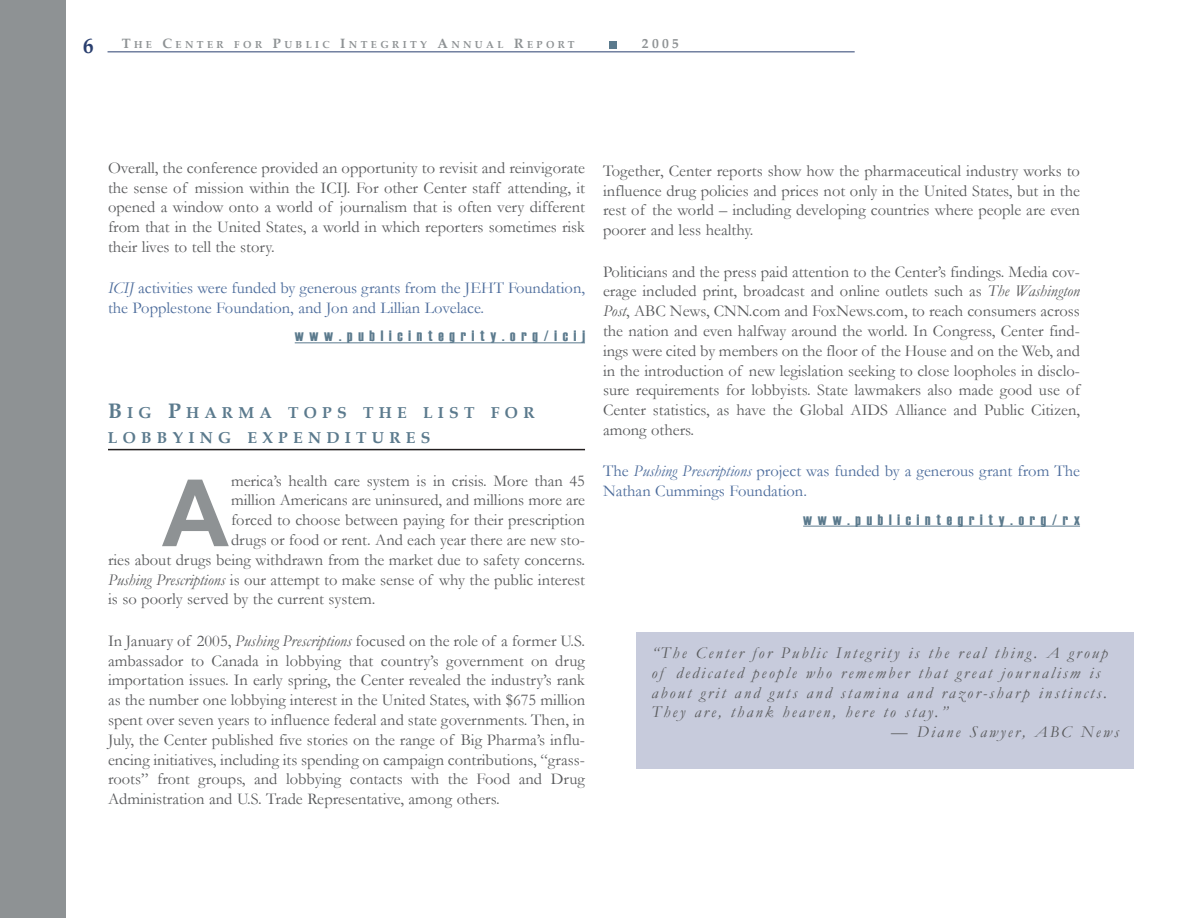
<style>
.page{position:relative;width:1188px;height:918px;background:#fff}
.page>*{position:absolute;margin:0;border:0;box-sizing:border-box;transform-origin:0 0}
.t1{font:700 93px "Arial";color:#8e9294}
.t2{font:700 21px "Book Antiqua";color:#2a3f6f}
.t3{font:16.5px/19.8px "Garamond";color:#58595b;text-align:justify}
.t4{font:italic 16.5px/19.8px "Garamond";letter-spacing:.14em;color:#58595b}
.t5{font:16.5px/19.8px "Garamond";color:#4b6b9b}
.t6{font:700 15.75px/25.2px "Book Antiqua";letter-spacing:.335em;color:#5b7a8d}
.t7{font:15px "Haettenschweiler";letter-spacing:.39em;color:#5b7a8d}
.t8{font:700 13.5px "Palatino Linotype";color:#8e9294}
.t9{font:700 10.2px "Palatino Linotype";letter-spacing:.335em;color:#8e9294}
.s1{font-size:13.5px}
.s2{font-style:italic}
.s3{font-size:21px}
</style>
<div class="page">
<hr style="left:108px;top:52px;width:747px;height:1px;background:#2a3f6f">
<div style="left:610px;top:41px;width:7px;height:8px;background:#5b7a8d"></div>
<div style="left:0;top:0;width:66px;height:918px;background:#8e9294"></div>
<hr style="left:295px;top:342px;width:290px;height:1px;background:#5b7a8d">
<hr style="left:108px;top:449px;width:477px;height:1px;background:#231f20">
<hr style="left:803px;top:526px;width:277px;height:1px;background:#5b7a8d">
<div style="left:636px;top:632px;width:498px;height:136px;background:#c7cbdc"></div>
<p class="t2" style="left:83px;top:32px;width:12px">6</p>
<p class="t9" style="left:122px;top:37px;width:455px"><span class="s1">T</span>HE <span class="s1">C</span>ENTER FOR <span class="s1">P</span>UBLIC <span class="s1">I</span>NTEGRITY <span class="s1">A</span>NNUAL <span class="s1">R</span>EPORT</p>
<p class="t8" style="left:642px;top:34px;width:39px">2005</p>
<p class="t3" style="left:108px;top:157px;width:479px">Overall, the conference provided an opportunity to revisit and reinvigorate the sense of mission within the ICIJ. For other Center staff attending, it opened a window onto a world of journalism that is often very different from that in the United States, a world in which reporters sometimes risk their lives to tell the story.</p>
<p class="t5" style="left:108px;top:278px;width:479px"><span class="s2">ICIJ</span> activities were funded by generous grants from the JEHT Foundation, the Popplestone Foundation, and Jon and Lillian Lovelace.</p>
<p class="t7" style="left:295px;top:326px;width:292px">www.publicintegrity.org/icij</p>
<p class="t6" style="left:108px;top:400px;width:428px"><span class="s3">B</span>IG <span class="s3">P</span>HARMA TOPS THE LIST FOR<br>LOBBYING EXPENDITURES</p>
<p class="t3" style="left:231px;top:470px;width:356px">merica’s health care system is in crisis. More than 45</p>
<p class="t3" style="left:231px;top:490px;width:356px">million Americans are uninsured, and millions more are</p>
<p class="t3" style="left:231px;top:510px;width:356px">forced to choose between paying for their prescription</p>
<p class="t3" style="left:231px;top:530px;width:356px">drugs or food or rent. And each year there are new sto-</p>
<p class="t3" style="left:108px;top:549px;width:479px">ries about drugs being withdrawn from the market due to safety concerns.</p>
<p class="t3" style="left:108px;top:569px;width:479px"><span class="s2">Pushing Prescriptions</span> is our attempt to make sense of why the public interest</p>
<p class="t3" style="left:108px;top:589px;width:269px">is so poorly served by the current system.</p>
<p class="t3" style="left:108px;top:630px;width:479px">In January of 2005, <span class="s2">Pushing Prescriptions</span> focused on the role of a former U.S. ambassador to Canada in lobbying that country’s government on drug importation issues. In early spring, the Center revealed the industry’s rank as the number one lobbying interest in the United States, with $675 million spent over seven years to influence federal and state governments. Then, in July, the Center published five stories on the range of Big Pharma’s influ&shy;encing initiatives, including its spending on campaign contributions, “grass&shy;roots” front groups, and lobbying contacts with the Food and Drug Administration and U.S. Trade Representative, among others.</p>
<h1 class="t1" style="left:162px;top:452px;width:69px">A</h1>
<p class="t3" style="left:603px;top:160px;width:479px">Together, Center reports show how the pharmaceutical industry works to influence drug policies and prices not only in the United States, but in the rest of the world – including developing countries where people are even poorer and less healthy.</p>
<p class="t3" style="left:603px;top:261px;width:479px">Politicians and the press paid attention to the Center’s findings. Media cov&shy;erage included print, broadcast and online outlets such as <span class="s2">The Washington Post</span>, ABC News, CNN.com and FoxNews.com, to reach consumers across the nation and even halfway around the world. In Congress, Center find&shy;ings were cited by members on the floor of the House and on the Web, and in the introduction of new legislation seeking to close loopholes in disclo&shy;sure requirements for lobbyists. State lawmakers also made good use of Center statistics, as have the Global AIDS Alliance and Public Citizen, among others.</p>
<p class="t5" style="left:603px;top:461px;width:479px">The <span class="s2">Pushing Prescriptions</span> project was funded by a generous grant from The<br>Nathan Cummings Foundation.</p>
<p class="t7" style="left:803px;top:509px;width:278px">www.publicintegrity.org/rx</p>
<p class="t4" style="left:651px;top:643px;width:458px">“The Center for Public Integrity is the real thing. A group of dedicated people who remember that great journalism is about grit and guts and stamina and razor-sharp instincts.<br>They are, thank heaven, here to stay.”</p>
<p class="t4" style="left:891px;top:722px;width:230px">— Diane Sawyer, ABC News</p>
</div>
